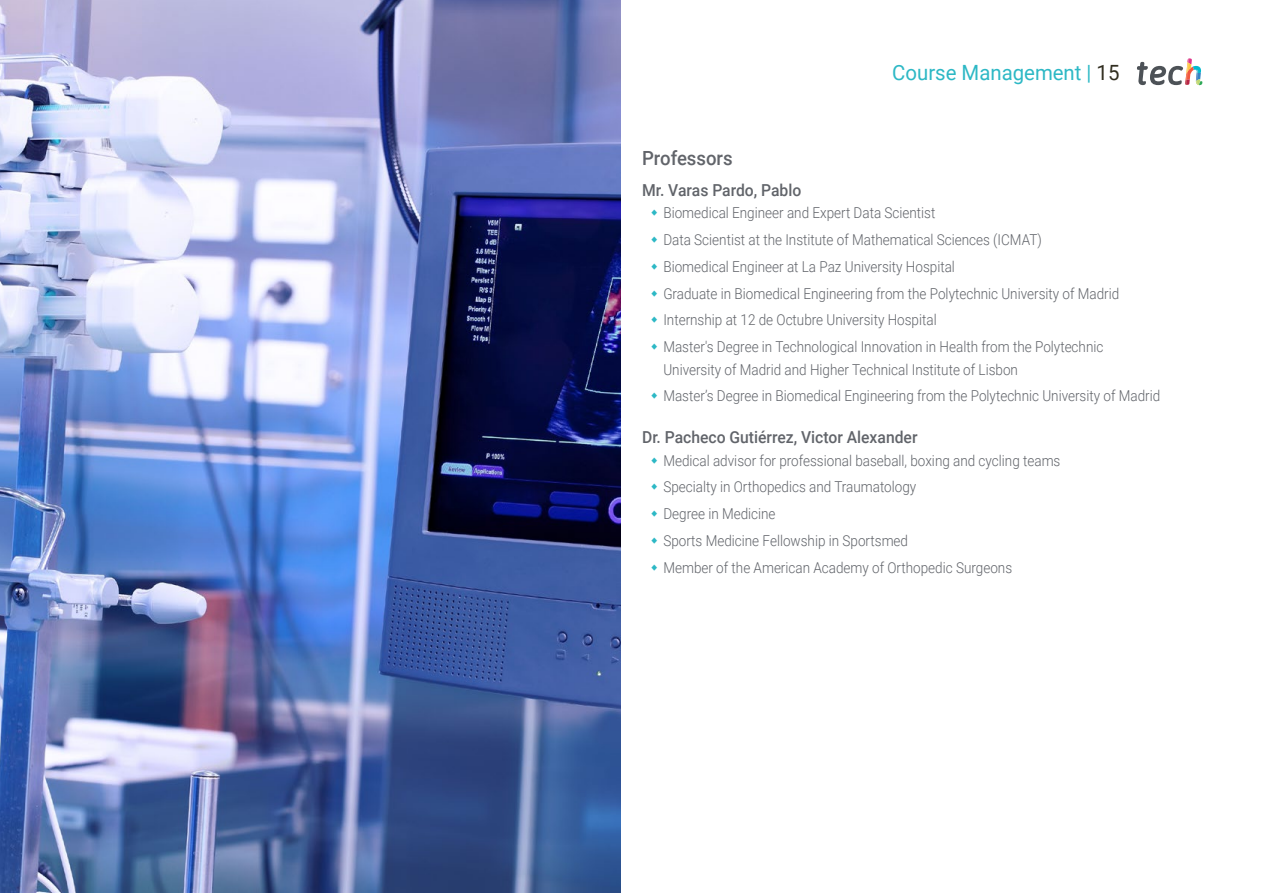
<style>
.page{position:relative;width:1263px;height:893px;background:#fff}
.page>*{position:absolute;margin:0;border:0;box-sizing:border-box;transform-origin:0 0}
.t1{font:21px "Roboto";color:#2db8c5}
.t2{font:500 19.5px "Roboto";color:#61646a;scale:.95 1}
.t3{font:500 16.5px "Roboto";color:#61646a;scale:.95 1}
.t4{font:300 15px/26.7px "Roboto";color:#61646a;scale:.9 1}
.s1{color:#312e20}
</style>
<div class="page">
<img style="left:0;top:0;width:621px;height:893px">
<svg style="left:1137px;top:58px;width:65px;height:28px"></svg>
<h1 class="t1" style="left:892px;top:57px;width:229px">Course Management | <span class="s1">15</span></h1>
<h2 class="t2" style="left:642px;top:144px;width:97px">Professors</h2>
<p class="t3" style="left:642px;top:179px;width:169px">Mr. Varas Pardo, Pablo</p>
<p class="t4" style="left:663px;top:199px;width:508px">Biomedical Engineer and Expert Data Scientist<br>Data Scientist at the Institute of Mathematical Sciences (ICMAT)<br>Biomedical Engineer at La Paz University Hospital<br>Graduate in Biomedical Engineering from the Polytechnic University of Madrid Internship at 12 de Octubre University Hospital<br>Master's Degree in Technological Innovation in Health from the Polytechnic</p>
<p class="t4" style="left:663px;top:355px;width:554px">University of Madrid and Higher Technical Institute of Lisbon<br>Master’s Degree in Biomedical Engineering from the Polytechnic University of Madrid</p>
<p class="t3" style="left:642px;top:426px;width:291px">Dr. Pacheco Gutiérrez, Victor Alexander</p>
<p class="t4" style="left:663px;top:446px;width:443px">Medical advisor for professional baseball, boxing and cycling teams Specialty in Orthopedics and Traumatology<br>Degree in Medicine<br>Sports Medicine Fellowship in Sportsmed<br>Member of the American Academy of Orthopedic Surgeons</p>
</div>
